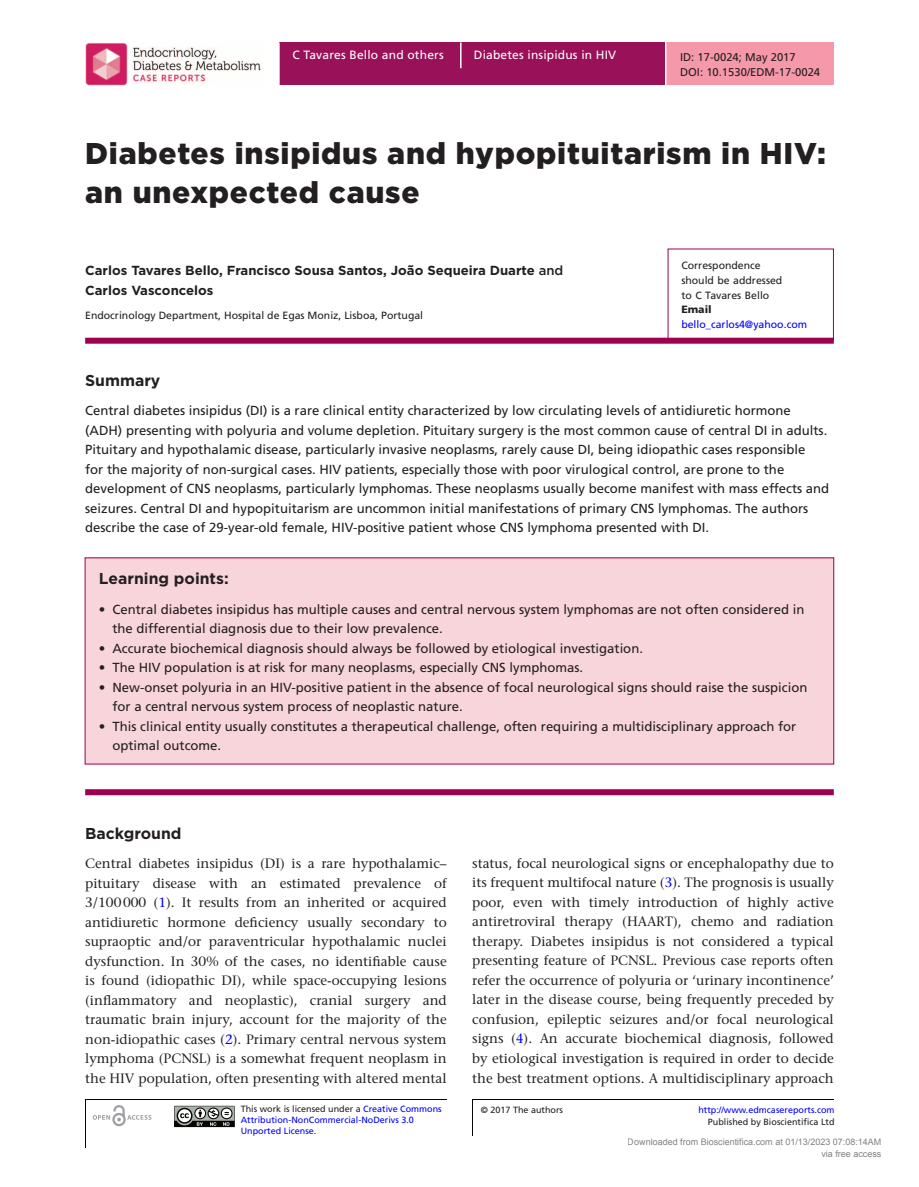
<style>
.page{position:relative;width:919px;height:1187px;background:#fff}
.page>*{position:absolute;margin:0;border:0;box-sizing:border-box;transform-origin:0 0}
.t1{font:900 30px/39px "Gotham";letter-spacing:.025em;color:#231f20}
.t2{font:700 15.75px "Gotham";color:#231f20}
.t3{font:500 13.5px/19.5px "Stone Serif Std";color:#231f20;text-align:justify}
.t4{font:13.2px/19.5px "Frutiger LT Std";color:#231f20}
.t5{font:700 13.2px/19.5px "Gotham";color:#231f20}
.t6{font:12px "Frutiger LT Std";letter-spacing:.015em;color:#fff}
.t7{font:11.25px/14.2px "Frutiger LT Std";color:#231f20}
.t8{font:10.5px/14.7px "Frutiger LT Std";color:#231f20}
.t9{font:10.5px "Frutiger LT Std";color:#00f}
.t10{font:900 10.5px "Frutiger LT Std";color:#231f20}
.t11{font:9px/10.9px "Frutiger LT Std";color:#00f}
.t12{font:9px/12px "Arial";color:rgb(0 0 0/.5);text-align:right}
.t13{font:9px "Frutiger LT Std";color:#231f20}
.s1{font-weight:500}
.s2{color:#00f}
.s3{color:#231f20}
</style>
<div class="page">
<div style="left:280px;top:43px;width:385px;height:42px;background:#991259"></div>
<div style="left:666px;top:43px;width:167px;height:42px;background:#f598a9"></div>
<svg style="left:460px;top:43px;width:1px;height:25px"></svg>
<img style="left:85px;top:43px;width:177px;height:42px">
<hr style="left:85px;top:1099px;width:1px;height:48px;background:#040503">
<hr style="left:472px;top:1099px;width:1px;height:36px;background:#050504">
<hr style="left:85px;top:1098px;width:361px;height:1px;background:#050504">
<hr style="left:472px;top:1099px;width:361px;height:1px;background:#050504">
<svg style="left:174px;top:1105px;width:61px;height:23px"></svg>
<svg style="left:93px;top:1105px;width:58px;height:21px"></svg>
<div style="left:85px;top:337px;width:748px;height:6px;background:#9e0151"></div>
<div style="left:667px;top:248px;width:166px;height:92px;border:1px solid #9e0151"></div>
<div style="left:85px;top:558px;width:748px;height:206px;background:#f7d5db"></div>
<div style="left:85px;top:789px;width:748px;height:6px;background:#9e0151"></div>
<p class="t6" style="left:292px;top:48px;width:153px">C Tavares Bello and others</p>
<p class="t6" style="left:474px;top:48px;width:144px">Diabetes insipidus in HIV</p>
<p class="t7" style="left:680px;top:50px;width:142px">ID: 17-0024; May 2017<br>DOI: 10.1530/EDM-17-0024</p>
<h1 class="t1" style="left:85px;top:133px;width:742px">Diabetes insipidus and hypopituitarism in HIV: an unexpected cause</h1>
<p class="t5" style="left:85px;top:261px;width:479px">Carlos Tavares Bello, Francisco Sousa Santos, João Sequeira Duarte <span class="s1">and<br></span>Carlos Vasconcelos</p>
<p class="t8" style="left:85px;top:308px;width:339px">Endocrinology Department, Hospital de Egas Moniz, Lisboa, Portugal</p>
<p class="t8" style="left:681px;top:258px;width:102px">Correspondence should be addressed to C Tavares Bello</p>
<p class="t10" style="left:681px;top:303px;width:32px">Email</p>
<p class="t9" style="left:681px;top:318px;width:127px">bello_carlos4@yahoo.com</p>
<p class="t2" style="left:85px;top:370px;width:77px">Summary</p>
<p class="t4" style="left:85px;top:400px;width:745px">Central diabetes insipidus (DI) is a rare clinical entity characterized by low circulating levels of antidiuretic hormone (ADH) presenting with polyuria and volume depletion. Pituitary surgery is the most common cause of central DI in adults.<br>Pituitary and hypothalamic disease, particularly invasive neoplasms, rarely cause DI, being idiopathic cases responsible<br>for the majority of non-surgical cases. HIV patients, especially those with poor virulogical control, are prone to the development of CNS neoplasms, particularly lymphomas. These neoplasms usually become manifest with mass effects and seizures. Central DI and hypopituitarism are uncommon initial manifestations of primary CNS lymphomas. The authors describe the case of 29-year-old female, HIV-positive patient whose CNS lymphoma presented with DI.</p>
<p class="t2" style="left:99px;top:568px;width:131px">Learning points:</p>
<p class="t4" style="left:112px;top:599px;width:693px;text-indent:-14px">• Central diabetes insipidus has multiple causes and central nervous system lymphomas are not often considered in the differential diagnosis due to their low prevalence.</p>
<p class="t4" style="left:99px;top:638px;width:545px">• Accurate biochemical diagnosis should always be followed by etiological investigation.</p>
<p class="t4" style="left:99px;top:657px;width:485px">• The HIV population is at risk for many neoplasms, especially CNS lymphomas.</p>
<p class="t4" style="left:112px;top:677px;width:696px;text-indent:-14px">• New-onset polyuria in an HIV-positive patient in the absence of focal neurological signs should raise the suspicion for a central nervous system process of neoplastic nature.</p>
<p class="t4" style="left:112px;top:716px;width:685px;text-indent:-14px">• This clinical entity usually constitutes a therapeutical challenge, often requiring a multidisciplinary approach for optimal outcome.</p>
<p class="t2" style="left:85px;top:822px;width:98px">Background</p>
<p class="t3" style="left:85px;top:853px;width:363px">Central diabetes insipidus (DI) is a rare hypothalamic– pituitary disease with an estimated prevalence of 3/100000 (<span class="s2">1</span>). It results from an inherited or acquired antidiuretic hormone deficiency usually secondary to supraoptic and/or paraventricular hypothalamic nuclei dysfunction. In 30% of the cases, no identifiable cause is found (idiopathic DI), while space-occupying lesions (inflammatory and neoplastic), cranial surgery and traumatic brain injury, account for the majority of the non-idiopathic cases (<span class="s2">2</span>). Primary central nervous system lymphoma (PCNSL) is a somewhat frequent neoplasm in the HIV population, often presenting with altered mental</p>
<p class="t3" style="left:472px;top:853px;width:363px">status, focal neurological signs or encephalopathy due to its frequent multifocal nature (<span class="s2">3</span>). The prognosis is usually poor, even with timely introduction of highly active antiretroviral therapy (HAART), chemo and radiation therapy. Diabetes insipidus is not considered a typical presenting feature of PCNSL. Previous case reports often refer the occurrence of polyuria or ‘urinary incontinence’ later in the disease course, being frequently preceded by confusion, epileptic seizures and/or focal neurological signs (<span class="s2">4</span>). An accurate biochemical diagnosis, followed by etiological investigation is required in order to decide the best treatment options. A multidisciplinary approach</p>
<p class="t11" style="left:241px;top:1103px;width:202px"><span class="s3">This work is licensed under a</span> Creative Commons<br>Attribution-NonCommercial-NoDerivs 3.0<br>Unported License<span class="s3">.</span></p>
<p class="t13" style="left:481px;top:1104px;width:84px">© 2017 The authors</p>
<p class="t11" style="left:698px;top:1104px;width:138px">http://www.edmcasereports.com</p>
<p class="t13" style="left:708px;top:1116px;width:128px">Published by Bioscientifica Ltd</p>
<p class="t12" style="left:627px;top:1135px;width:255px">Downloaded from Bioscientifica.com at 01/13/2023 07:08:14AM via free access</p>
</div>
